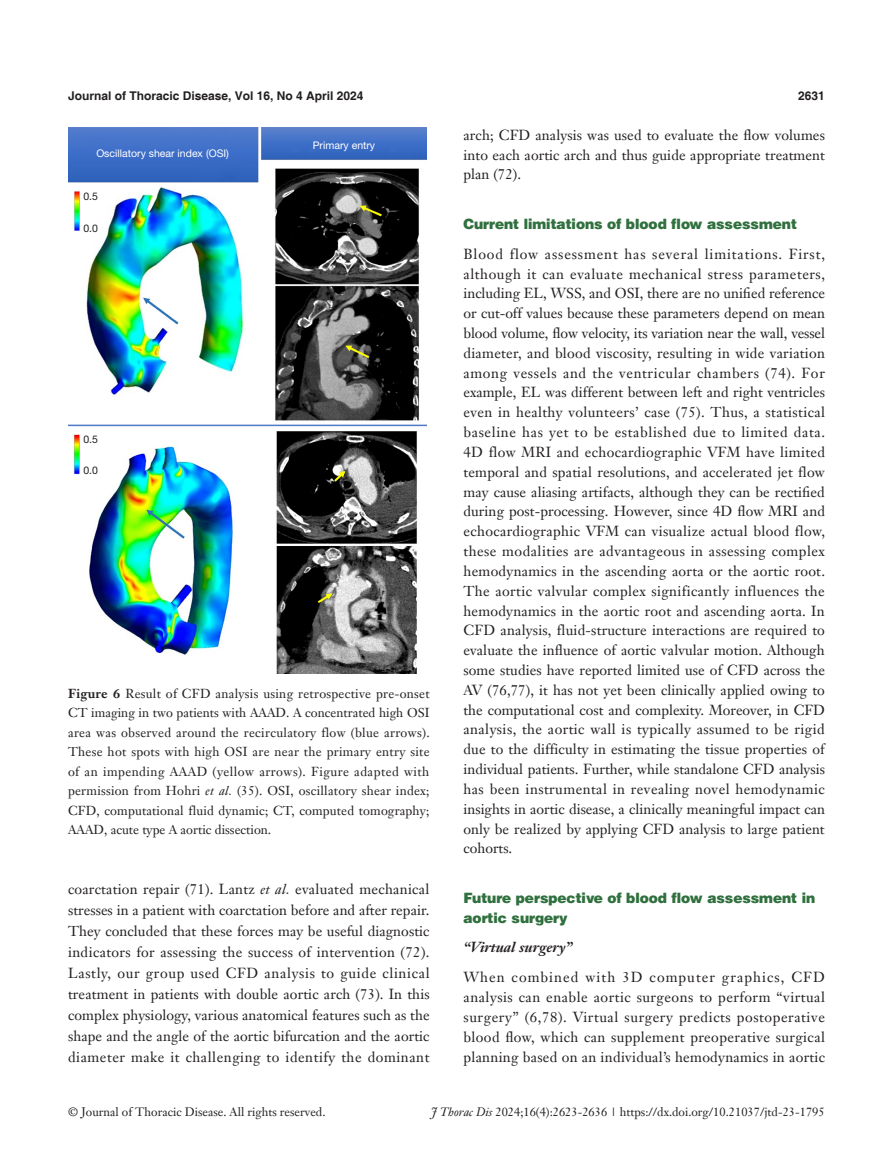
<style>
.page{position:relative;width:893px;height:1170px;background:#fff}
.page>*{position:absolute;margin:0;border:0;box-sizing:border-box;transform-origin:0 0}
.t1{font:14.25px/19.8px "Janson Text LT";letter-spacing:.005em;color:#231f20;text-align:justify}
._1ji-6_5{font:900 14.25px/19.8px "Helvetica";color:#30703e}
._2ji-6_5{font:italic 700 14.25px "Janson Text LT";color:#231f20}
.t2{font:12.75px/19.5px "Janson Text LT";color:#231f20;text-align:justify}
.t3{font:12px "Janson Text LT";color:#231f20}
.t4{font:700 12px "Helvetica";color:#231f20}
.B-References{font:10.5px "Helvetica Neue LT Pro";color:#fff}
.B-References-2{font:10.5px "Helvetica Neue LT Pro";color:#231f20}
.s1{font-weight:700}
.s2{font-style:italic}
</style>
<div class="page">
<img style="left:68px;top:128px;width:358px;height:546px">
<p class="t4" style="left:68px;top:88px;width:297px">Journal of Thoracic Disease, Vol 16, No 4 April 2024</p>
<p class="t4" style="left:798px;top:88px;width:28px">2631</p>
<p class="B-References" style="left:96px;top:147px;width:134px">Oscillatory shear index (OSI)</p>
<p class="B-References-2" style="left:83px;top:190px;width:16px">0.5</p>
<p class="B-References-2" style="left:83px;top:221px;width:16px">0.0</p>
<p class="B-References-2" style="left:83px;top:432px;width:16px">0.5</p>
<p class="B-References-2" style="left:83px;top:464px;width:16px">0.0</p>
<p class="B-References" style="left:313px;top:138px;width:64px">Primary entry</p>
<p class="t2" style="left:68px;top:683px;width:363px"><span class="s1">Figure 6</span> Result of CFD analysis using retrospective pre-onset CT imaging in two patients with AAAD. A concentrated high OSI area was observed around the recirculatory flow (blue arrows).<br>These hot spots with high OSI are near the primary entry site of an impending AAAD (yellow arrows). Figure adapted with permission from Hohri <span class="s2">et al.</span> (35). OSI, oscillatory shear index; CFD, computational fluid dynamic; CT, computed tomography; AAAD, acute type A aortic dissection.</p>
<p class="t1" style="left:68px;top:878px;width:363px;line-height:21px">coarctation repair (71). Lantz <span class="s2">et al.</span> evaluated mechanical stresses in a patient with coarctation before and after repair.<br>They concluded that these forces may be useful diagnostic indicators for assessing the success of intervention (72).<br>Lastly, our group used CFD analysis to guide clinical treatment in patients with double aortic arch (73). In this complex physiology, various anatomical features such as the shape and the angle of the aortic bifurcation and the aortic diameter make it challenging to identify the dominant</p>
<p class="t1" style="left:463px;top:125px;width:363px">arch; CFD analysis was used to evaluate the flow volumes into each aortic arch and thus guide appropriate treatment plan (72).</p>
<p class="_1ji-6_5" style="left:463px;top:213px;width:335px">Current limitations of blood flow assessment</p>
<p class="t1" style="left:463px;top:244px;width:363px">Blood flow assessment has several limitations. First, although it can evaluate mechanical stress parameters, including EL, WSS, and OSI, there are no unified reference or cut-off values because these parameters depend on mean blood volume, flow velocity, its variation near the wall, vessel diameter, and blood viscosity, resulting in wide variation among vessels and the ventricular chambers (74). For example, EL was different between left and right ventricles even in healthy volunteers’ case (75). Thus, a statistical baseline has yet to be established due to limited data.<br>4D flow MRI and echocardiographic VFM have limited temporal and spatial resolutions, and accelerated jet flow may cause aliasing artifacts, although they can be rectified during post-processing. However, since 4D flow MRI and echocardiographic VFM can visualize actual blood flow, these modalities are advantageous in assessing complex hemodynamics in the ascending aorta or the aortic root.<br>The aortic valvular complex significantly influences the hemodynamics in the aortic root and ascending aorta. In CFD analysis, fluid-structure interactions are required to evaluate the influence of aortic valvular motion. Although some studies have reported limited use of CFD across the AV (76,77), it has not yet been clinically applied owing to the computational cost and complexity. Moreover, in CFD analysis, the aortic wall is typically assumed to be rigid due to the difficulty in estimating the tissue properties of individual patients. Further, while standalone CFD analysis has been instrumental in revealing novel hemodynamic insights in aortic disease, a clinically meaningful impact can only be realized by applying CFD analysis to large patient cohorts.</p>
<p class="_1ji-6_5" style="left:463px;top:887px;width:353px">Future perspective of blood flow assessment in aortic surgery</p>
<p class="_2ji-6_5" style="left:463px;top:938px;width:111px">“Virtual surgery”</p>
<p class="t1" style="left:463px;top:967px;width:363px">When combined with 3D computer graphics, CFD analysis can enable aortic surgeons to perform “virtual surgery” (6,78). Virtual surgery predicts postoperative blood flow, which can supplement preoperative surgical planning based on an individual’s hemodynamics in aortic</p>
<p class="t3" style="left:68px;top:1104px;width:259px">© Journal of Thoracic Disease. All rights reserved.</p>
<p class="t3" style="left:431px;top:1104px;width:395px"><span class="s2">J Thorac Dis</span> 2024;16(4):2623-2636 | https://dx.doi.org/10.21037/jtd-23-1795</p>
</div>
